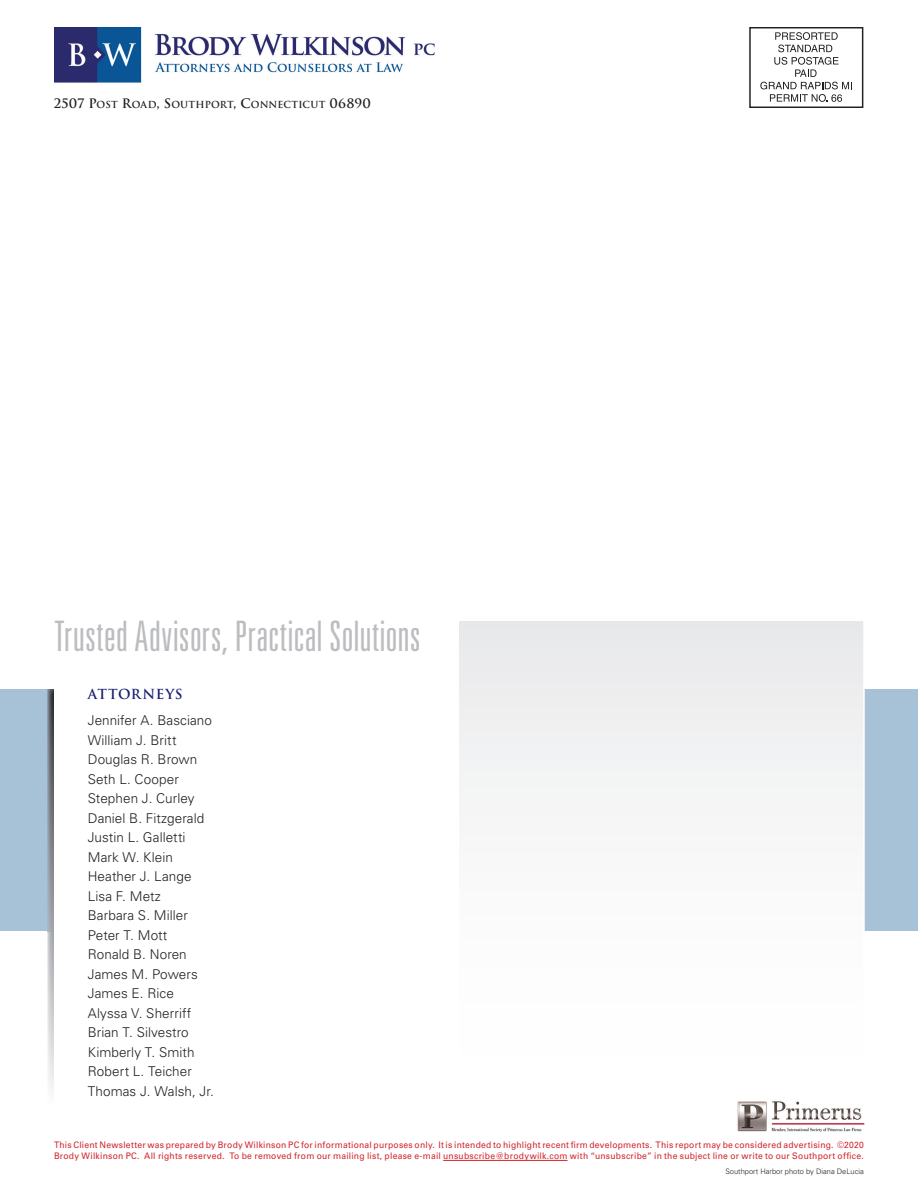
<style>
.page{position:relative;width:918px;height:1188px;background:#fff}
.page>*{position:absolute;margin:0;border:0;box-sizing:border-box;transform-origin:0 0}
.t1{font:300 ultra-condensed 42px "Univers";letter-spacing:.005em;color:#bcbdc0}
.t2{font:300 13.5px/19.5px "Univers";letter-spacing:.005em;color:#231f20}
.t3{font:700 13.5px "Trajan";letter-spacing:.035em;color:#1c2072}
.t4{font:700 9.45px "Trajan";letter-spacing:.01em;color:#231f20}
.t5{font:9px/12px "Univers";letter-spacing:.03em;color:#d1232a;scale:.95 1}
.t6{font:300 7.5px "Univers";color:#231f20}
.s1{font-size:12.75px}
.s2{font-size:13.5px}
</style>
<div class="page">
<div style="left:0;top:688px;width:918px;height:244px;background:#a7c1d7"></div>
<img style="left:47px;top:932px;width:7px;height:160px">
<img style="left:47px;top:688px;width:7px;height:244px">
<div style="left:54px;top:680px;width:810px;height:508px;background:#fff"></div>
<div style="left:459px;top:621px;width:405px;height:499px;background:linear-gradient(to bottom,#ebebec,#fff)"></div>
<hr style="left:863px;top:613px;width:2px;height:548px;background:#fff">
<img style="left:54px;top:27px;width:381px;height:56px">
<hr style="left:443px;top:1160px;width:125px;height:1px;background:#d1232a">
<div style="left:749px;top:27px;width:114px;height:81px;border:1px solid #231f20"></div>
<svg style="left:760px;top:32px;width:92px;height:70px"></svg>
<img style="left:737px;top:1100px;width:128px;height:32px">
<p class="t4" style="left:54px;top:99px;width:319px"><span class="s1">2507 P</span>OST <span class="s1">R</span>OAD<span class="s2">,</span> <span class="s1">S</span>OUTHPORT<span class="s2">,</span> <span class="s1">C</span>ONNECTICUT <span class="s1">06890</span></p>
<h1 class="t1" style="left:54px;top:614px;width:368px">Trusted Advisors, Practical Solutions</h1>
<h2 class="t3" style="left:88px;top:686px;width:97px">ATTORNEYS</h2>
<p class="t2" style="left:88px;top:711px;width:128px">Jennifer A. Basciano<br>William J. Britt<br>Douglas R. Brown<br>Seth L. Cooper<br>Stephen J. Curley<br>Daniel B. Fitzgerald<br>Justin L. Galletti<br>Mark W. Klein<br>Heather J. Lange<br>Lisa F. Metz<br>Barbara S. Miller<br>Peter T. Mott<br>Ronald B. Noren<br>James M. Powers<br>James E. Rice<br>Alyssa V. Sherriff<br>Brian T. Silvestro<br>Kimberly T. Smith<br>Robert L. Teicher<br>Thomas J. Walsh, Jr.</p>
<p class="t5" style="left:54px;top:1138px;width:854px">This Client Newsletter was prepared by Brody Wilkinson PC for informational purposes only. It is intended to highlight recent firm developments. This report may be considered advertising. ©2020<br>Brody Wilkinson PC. All rights reserved. To be removed from our mailing list, please e-mail unsubscribe@brodywilk.com with “unsubscribe” in the subject line or write to our Southport office.</p>
<p class="t6" style="left:725px;top:1167px;width:140px">Southport Harbor photo by Diana DeLucia</p>
</div>
